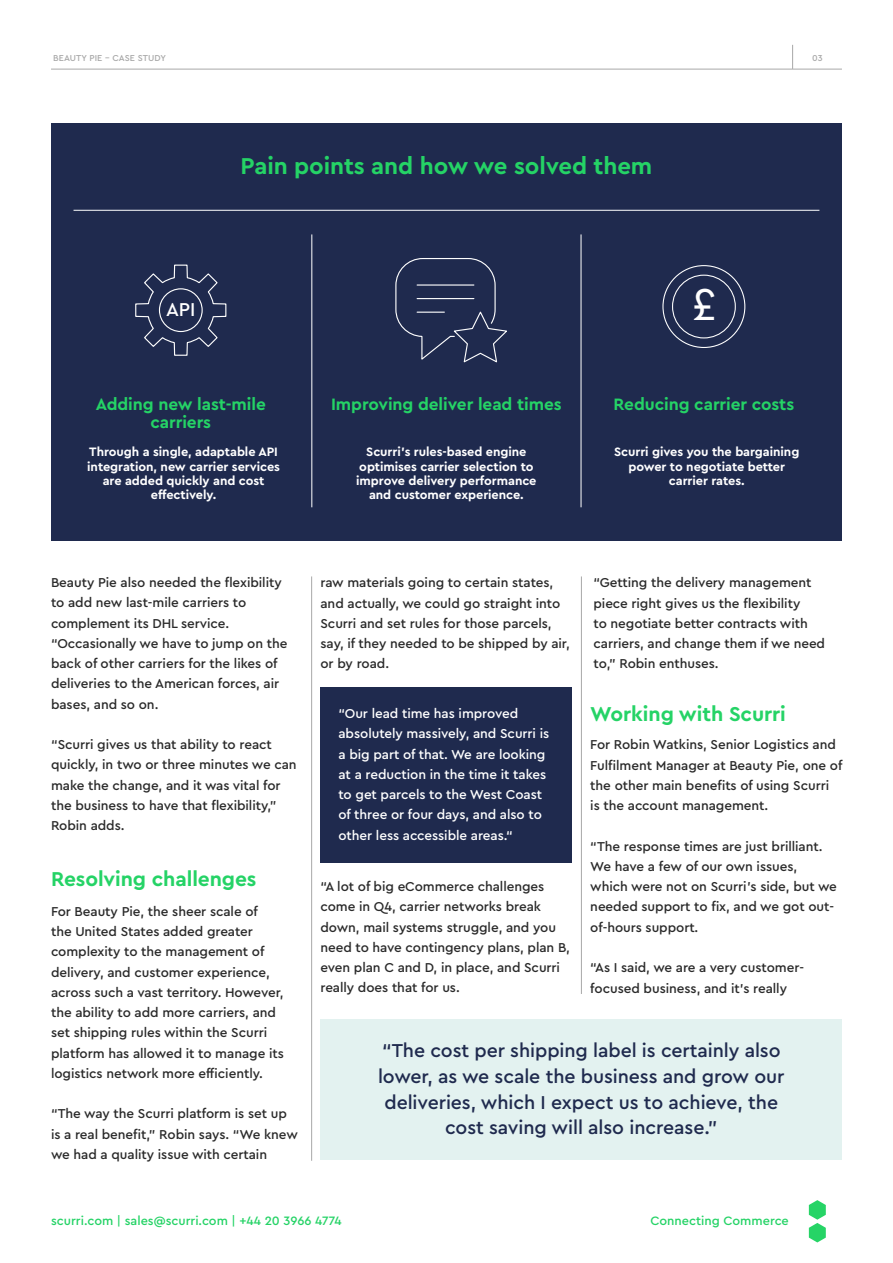
<style>
.page{position:relative;width:893px;height:1263px;background:#fff}
.page>*{position:absolute;margin:0;border:0;box-sizing:border-box;transform-origin:0 0}
.t1{font:46.8px "Cera Pro";color:#fff}
.t2{font:700 24px "Cera Pro";letter-spacing:-.005em;color:#25d366}
.t3{font:700 21px "Cera Pro";letter-spacing:-.005em;color:#25d366}
.t4{font:500 19.5px/25.5px "Cera Pro";letter-spacing:-.005em;color:#1f2a4e;text-align:center}
.t5{font:500 19.5px "Cera Pro";color:#fff}
.t6{font:700 17.25px/18px "Cera Pro";letter-spacing:-.005em;color:#25d366;text-align:center}
.t7{font:500 13.5px/20.2px "Cera Pro";letter-spacing:-.005em;color:#2a2a2a}
.t8{font:500 13.5px/20.2px "Cera Pro";letter-spacing:-.005em;color:#fff}
.t9{font:700 12.75px/14.2px "Cera Pro";letter-spacing:-.005em;color:#fff;text-align:center}
.t10{font:500 12.75px "Cera Pro";color:#25d366}
.t11{font:500 9px "Cera Pro";letter-spacing:.01em;color:#a8a8a8}
</style>
<div class="page">
<div style="left:321px;top:1019px;width:521px;height:140px;background:#e3f2f0"></div>
<div style="left:51px;top:123px;width:791px;height:417px;background:#1f2a4e"></div>
<hr style="left:581px;top:576px;width:1px;height:418px;background:#a8a8a8">
<hr style="left:311px;top:576px;width:1px;height:585px;background:#a8a8a8">
<svg style="left:809px;top:1200px;width:17px;height:42px"></svg>
<hr style="left:51px;top:69px;width:791px;height:1px;background:#a8a8a8">
<svg style="left:792px;top:45px;width:1px;height:24px"></svg>
<hr style="left:312px;top:234px;width:1px;height:273px;background:#fff">
<hr style="left:581px;top:234px;width:1px;height:273px;background:#fff">
<div style="left:662px;top:265px;width:83px;height:83px;border:1px solid #fff;border-radius:50%"></div>
<div style="left:672px;top:275px;width:64px;height:63px;border:1px solid #fff;border-radius:50%"></div>
<svg style="left:135px;top:264px;width:92px;height:92px"></svg>
<svg style="left:395px;top:258px;width:112px;height:105px"></svg>
<hr style="left:74px;top:210px;width:745px;height:1px;background:#fff">
<div style="left:320px;top:687px;width:252px;height:175px;background:#1f2a4e"></div>
<p class="t11" style="left:53px;top:52px;width:115px">BEAUTY PIE - CASE STUDY</p>
<h2 class="t2" style="left:241px;top:150px;width:413px">Pain points and how we solved them</h2>
<p class="t11" style="left:812px;top:52px;width:12px">03</p>
<h3 class="t5" style="left:166px;top:296px;width:31px">API</h3>
<h1 class="t1" style="left:691px;top:273px;width:26px">£</h1>
<p class="t6" style="left:96px;top:394px;width:172px">Adding new last-mile carriers</p>
<p class="t6" style="left:331px;top:394px;width:232px">Improving deliver lead times</p>
<p class="t6" style="left:614px;top:394px;width:182px">Reducing carrier costs</p>
<p class="t9" style="left:87px;top:444px;width:194px">Through a single, adaptable API integration, new carrier services are added quickly and cost effectively.</p>
<p class="t9" style="left:356px;top:444px;width:182px">Scurri’s rules-based engine optimises carrier selection to improve delivery performance and customer experience.</p>
<p class="t9" style="left:614px;top:444px;width:187px">Scurri gives you the bargaining power to negotiate better carrier rates.</p>
<p class="t7" style="left:51px;top:572px;width:238px">Beauty Pie also needed the flexibility to add new last-mile carriers to complement its DHL service. “Occasionally we have to jump on the back of other carriers for the likes of deliveries to the American forces, air bases, and so on.</p>
<p class="t7" style="left:51px;top:734px;width:247px">“Scurri gives us that ability to react quickly, in two or three minutes we can make the change, and it was vital for the business to have that flexibility,”<br>Robin adds.</p>
<h3 class="t3" style="left:51px;top:865px;width:207px">Resolving challenges</h3>
<p class="t7" style="left:51px;top:901px;width:234px">For Beauty Pie, the sheer scale of<br>the United States added greater complexity to the management of delivery, and customer experience, across such a vast territory. However, the ability to add more carriers, and set shipping rules within the Scurri platform has allowed it to manage its logistics network more efficiently.</p>
<p class="t7" style="left:51px;top:1103px;width:248px">“The way the Scurri platform is set up is a real benefit,” Robin says. “We knew we had a quality issue with certain</p>
<p class="t7" style="left:320px;top:572px;width:251px">raw materials going to certain states, and actually, we could go straight into Scurri and set rules for those parcels, say, if they needed to be shipped by air, or by road.</p>
<p class="t8" style="left:338px;top:703px;width:212px">“Our lead time has improved absolutely massively, and Scurri is a big part of that. We are looking at a reduction in the time it takes to get parcels to the West Coast of three or four days, and also to other less accessible areas.“</p>
<p class="t7" style="left:320px;top:876px;width:251px">“A lot of big eCommerce challenges come in Q4, carrier networks break down, mail systems struggle, and you need to have contingency plans, plan B, even plan C and D, in place, and Scurri really does that for us.</p>
<p class="t7" style="left:593px;top:572px;width:233px">“Getting the delivery management piece right gives us the flexibility<br>to negotiate better contracts with carriers, and change them if we need to,” Robin enthuses.</p>
<h3 class="t3" style="left:590px;top:700px;width:197px">Working with Scurri</h3>
<p class="t7" style="left:590px;top:734px;width:254px">For Robin Watkins, Senior Logistics and Fulfilment Manager at Beauty Pie, one of the other main benefits of using Scurri<br>is the account management.</p>
<p class="t7" style="left:590px;top:835px;width:248px">“The response times are just brilliant.<br>We have a few of our own issues, which were not on Scurri’s side, but we needed support to fix, and we got out&shy;of-hours support.</p>
<p class="t7" style="left:590px;top:957px;width:215px">“As I said, we are a very customer&shy;focused business, and it’s really</p>
<h3 class="t4" style="left:378px;top:1037px;width:408px">“The cost per shipping label is certainly also lower, as we scale the business and grow our deliveries, which I expect us to achieve, the cost saving will also increase.”</h3>
<p class="t10" style="left:51px;top:1212px;width:292px">scurri.com | sales@scurri.com | +44 20 3966 4774</p>
<p class="t10" style="left:650px;top:1212px;width:140px">Connecting Commerce</p>
</div>
